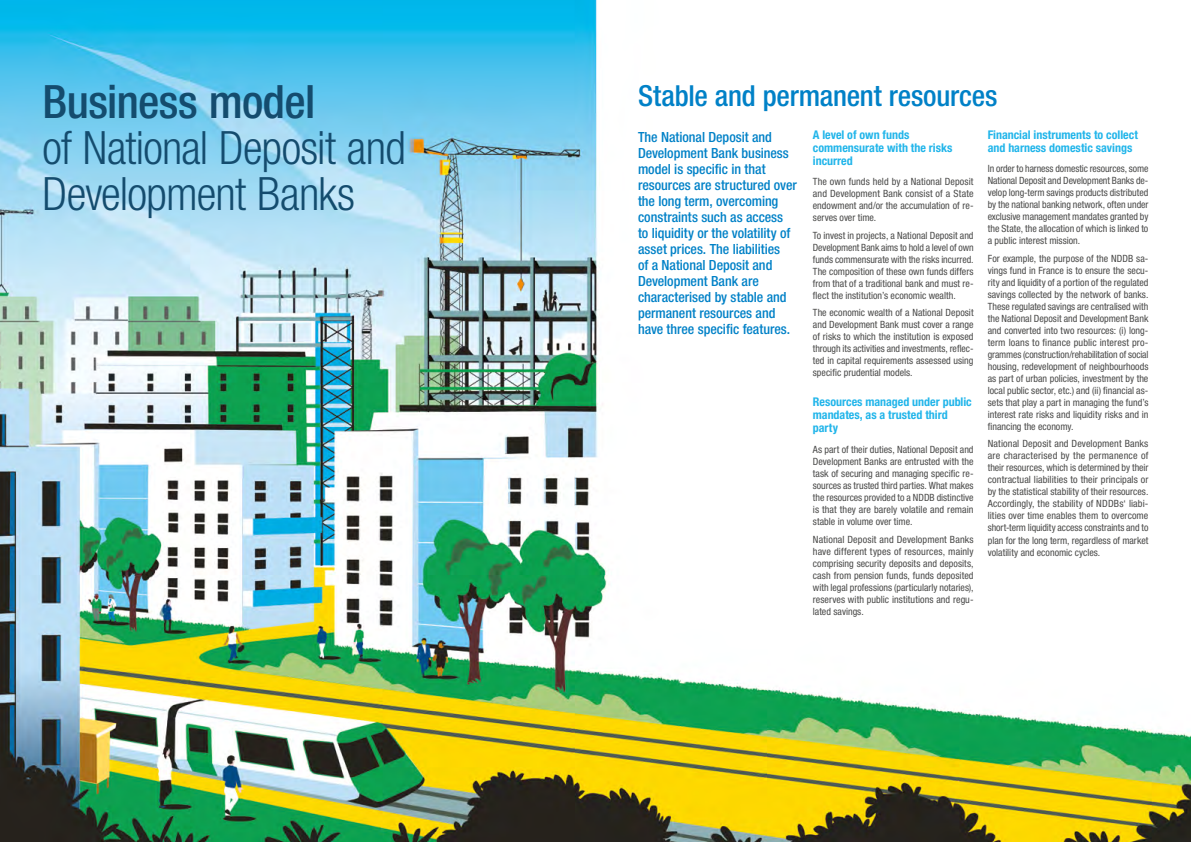
<style>
.page{position:relative;width:1191px;height:842px;background:#fff}
.page>*{position:absolute;margin:0;border:0;box-sizing:border-box;transform-origin:0 0}
.Chapitre1{font:300 condensed 46px/46px "Helvetica Neue LT Pro";letter-spacing:-.02em;color:#144c6e}
.inter_1{font:500 condensed 29px "Helvetica Neue LT Pro";letter-spacing:-.01em;color:#0081c7}
.Chapo{font:500 condensed 14px/16px "Helvetica Neue LT Pro";letter-spacing:-.005em;color:#0081c7}
.inter_2{font:700 condensed 12px/13px "Helvetica Neue LT Pro";color:#21b5ea}
.texte{font:condensed 10px/12px "Helvetica Neue LT Pro";color:#4a4a49;text-align:justify}
.s1{font-weight:500}
</style>
<div class="page">
<img style="left:0;top:0;width:1191px;height:842px">
<p class="Chapitre1" style="left:43px;top:78px;width:365px"><span class="s1">Business model<br></span>of National Deposit and<br>Development Banks</p>
<p class="inter_1" style="left:638px;top:78px;width:361px">Stable and permanent resources</p>
<p class="Chapo" style="left:638px;top:128px;width:160px">The National Deposit and<br>Development Bank business model is specific in that resources are structured over the long term, overcoming constraints such as access to liquidity or the volatility of asset prices. The liabilities<br>of a National Deposit and<br>Development Bank are characterised by stable and permanent resources and have three specific features.</p>
<p class="inter_2" style="left:813px;top:128px;width:141px">A level of own funds commensurate with the risks incurred</p>
<p class="inter_2" style="left:987px;top:128px;width:152px">Financial instruments to collect and harness domestic savings</p>
<p class="texte" style="left:987px;top:162px;width:162px">In order to harness domestic resources, some National Deposit and Development Banks de&shy;velop long-term savings products distributed by the national banking network, often under exclusive management mandates granted by the State, the allocation of which is linked to a public interest mission.</p>
<p class="texte" style="left:987px;top:252px;width:162px">For example, the purpose of the NDDB sa&shy;vings fund in France is to ensure the secu&shy;rity and liquidity of a portion of the regulated savings collected by the network of banks.<br>These regulated savings are centralised with the National Deposit and Development Bank and converted into two resources: (i) long&shy;term loans to finance public interest pro&shy;grammes (construction/rehabilitation of social housing, redevelopment of neighbourhoods as part of urban policies, investment by the local public sector, etc.) and (ii) financial as&shy;sets that play a part in managing the fund’s interest rate risks and liquidity risks and in financing the economy.</p>
<p class="texte" style="left:987px;top:438px;width:162px">National Deposit and Development Banks are characterised by the permanence of their resources, which is determined by their contractual liabilities to their principals or by the statistical stability of their resources.<br>Accordingly, the stability of NDDBs‘ liabi&shy;lities over time enables them to overcome short-term liquidity access constraints and to plan for the long term, regardless of market volatility and economic cycles.</p>
<p class="texte" style="left:813px;top:175px;width:162px">The own funds held by a National Deposit and Development Bank consist of a State endowment and/or the accumulation of re&shy;serves over time.</p>
<p class="texte" style="left:813px;top:229px;width:162px">To invest in projects, a National Deposit and Development Bank aims to hold a level of own funds commensurate with the risks incurred.<br>The composition of these own funds differs from that of a traditional bank and must re&shy;flect the institution’s economic wealth.</p>
<p class="texte" style="left:813px;top:307px;width:162px">The economic wealth of a National Deposit and Development Bank must cover a range of risks to which the institution is exposed through its activities and investments, reflec&shy;ted in capital requirements assessed using specific prudential models.</p>
<p class="inter_2" style="left:813px;top:396px;width:160px">Resources managed under public mandates, as a trusted third party</p>
<p class="texte" style="left:813px;top:443px;width:162px">As part of their duties, National Deposit and Development Banks are entrusted with the task of securing and managing specific re&shy;sources as trusted third parties. What makes the resources provided to a NDDB distinctive is that they are barely volatile and remain stable in volume over time.</p>
<p class="texte" style="left:813px;top:533px;width:162px">National Deposit and Development Banks have different types of resources, mainly comprising security deposits and deposits, cash from pension funds, funds deposited with legal professions (particularly notaries), reserves with public institutions and regu&shy;lated savings.</p>
</div>
